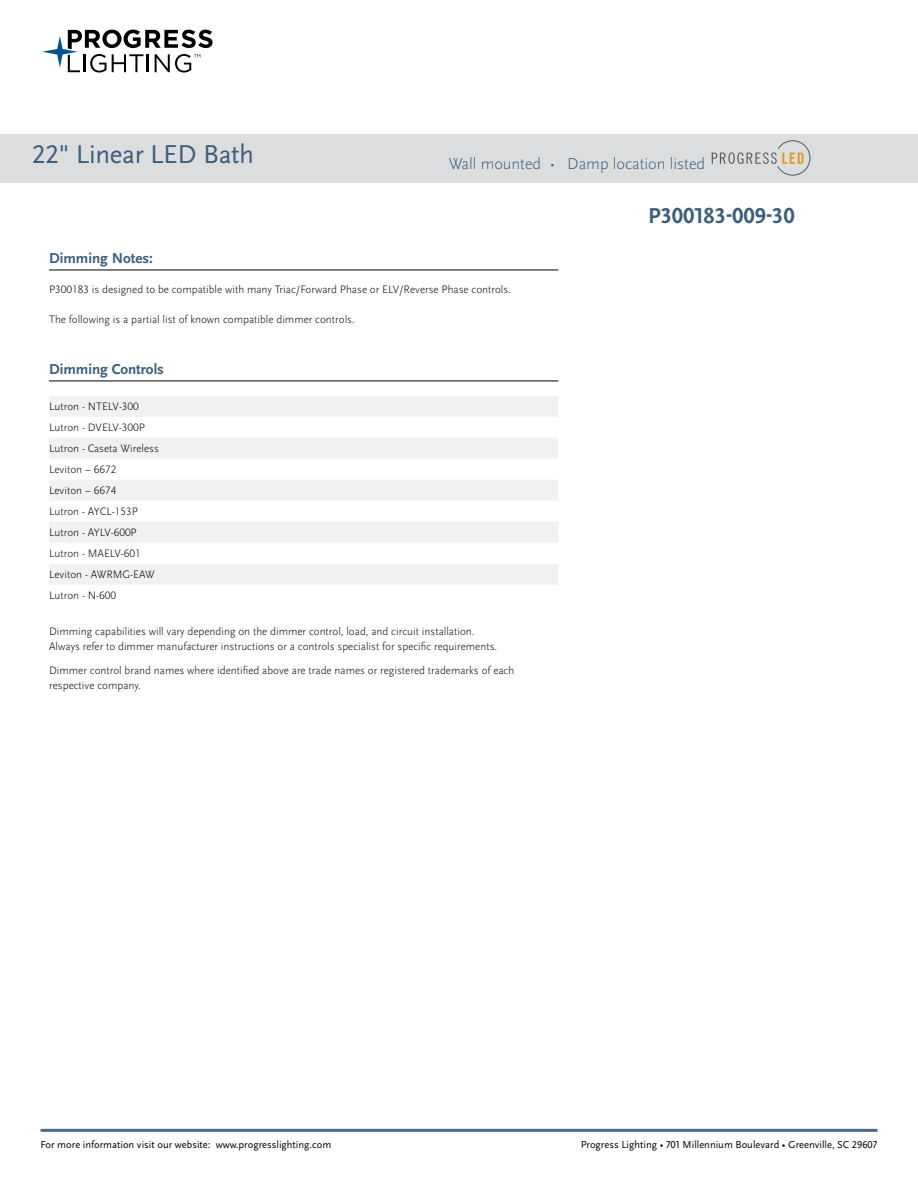
<style>
.page{position:relative;width:918px;height:1188px;background:#fff}
.page>*{position:absolute;margin:0;border:0;box-sizing:border-box;transform-origin:0 0}
.t1{font:27px "Scala Sans Pro";letter-spacing:-.01em;color:#3b5e7b}
.t2{font:700 22.5px "Scala Sans Pro";color:#3b5e7b}
.t3{font:300 16.5px "Scala Sans Pro";color:#3b5e7b}
.t4{font:700 15px "Scala Sans Pro";color:#3b5e7b}
.t5{font:300 11.25px/21px "Scala Sans Pro";color:#000}
.t6{font:10.5px "Scala Sans Pro";color:#000}
</style>
<div class="page">
<svg style="left:42px;top:30px;width:170px;height:43px"></svg>
<hr style="left:40px;top:1129px;width:838px;height:3px;background:#4c6884">
<div style="left:0;top:134px;width:918px;height:49px;background:#dcddde"></div>
<svg style="left:712px;top:141px;width:98px;height:34px"></svg>
<hr style="left:49px;top:270px;width:509px;height:1px;background:#000">
<hr style="left:49px;top:381px;width:509px;height:1px;background:#000">
<div style="left:49px;top:396px;width:509px;height:21px;background:#f1f1f2"></div>
<div style="left:49px;top:438px;width:509px;height:21px;background:#f1f1f2"></div>
<div style="left:49px;top:480px;width:509px;height:21px;background:#f1f1f2"></div>
<div style="left:49px;top:522px;width:509px;height:21px;background:#f1f1f2"></div>
<div style="left:49px;top:564px;width:509px;height:21px;background:#f1f1f2"></div>
<h1 class="t1" style="left:32px;top:139px;width:223px">22" Linear LED Bath</h1>
<h3 class="t3" style="left:449px;top:154px;width:258px">Wall mounted • Damp location listed</h3>
<h2 class="t2" style="left:648px;top:202px;width:148px">P300183-009-30</h2>
<h3 class="t4" style="left:49px;top:249px;width:105px">Dimming Notes:</h3>
<p class="t5" style="left:49px;top:279px;width:463px">P300183 is designed to be compatible with many Triac/Forward Phase or ELV/Reverse Phase controls.</p>
<p class="t5" style="left:49px;top:309px;width:307px">The following is a partial list of known compatible dimmer controls.</p>
<h3 class="t4" style="left:49px;top:360px;width:116px">Dimming Controls</h3>
<p class="t5" style="left:49px;top:396px;width:111px">Lutron - NTELV-300<br>Lutron - DVELV-300P<br>Lutron - Caseta Wireless<br>Leviton – 6672<br>Leviton – 6674<br>Lutron - AYCL-153P<br>Lutron - AYLV-600P<br>Lutron - MAELV-601<br>Leviton - AWRMG-EAW<br>Lutron - N-600</p>
<p class="t5" style="left:49px;top:624px;width:450px;line-height:15px">Dimming capabilities will vary depending on the dimmer control, load, and circuit installation.<br>Always refer to dimmer manufacturer instructions or a controls specialist for specific requirements.</p>
<p class="t5" style="left:49px;top:663px;width:467px;line-height:15px">Dimmer control brand names where identified above are trade names or registered trademarks of each respective company.</p>
<p class="t6" style="left:40px;top:1139px;width:292px">For more information visit our website: www.progresslighting.com</p>
<p class="t6" style="left:581px;top:1138px;width:298px">Progress Lighting • 701 Millennium Boulevard • Greenville, SC 29607</p>
</div>
